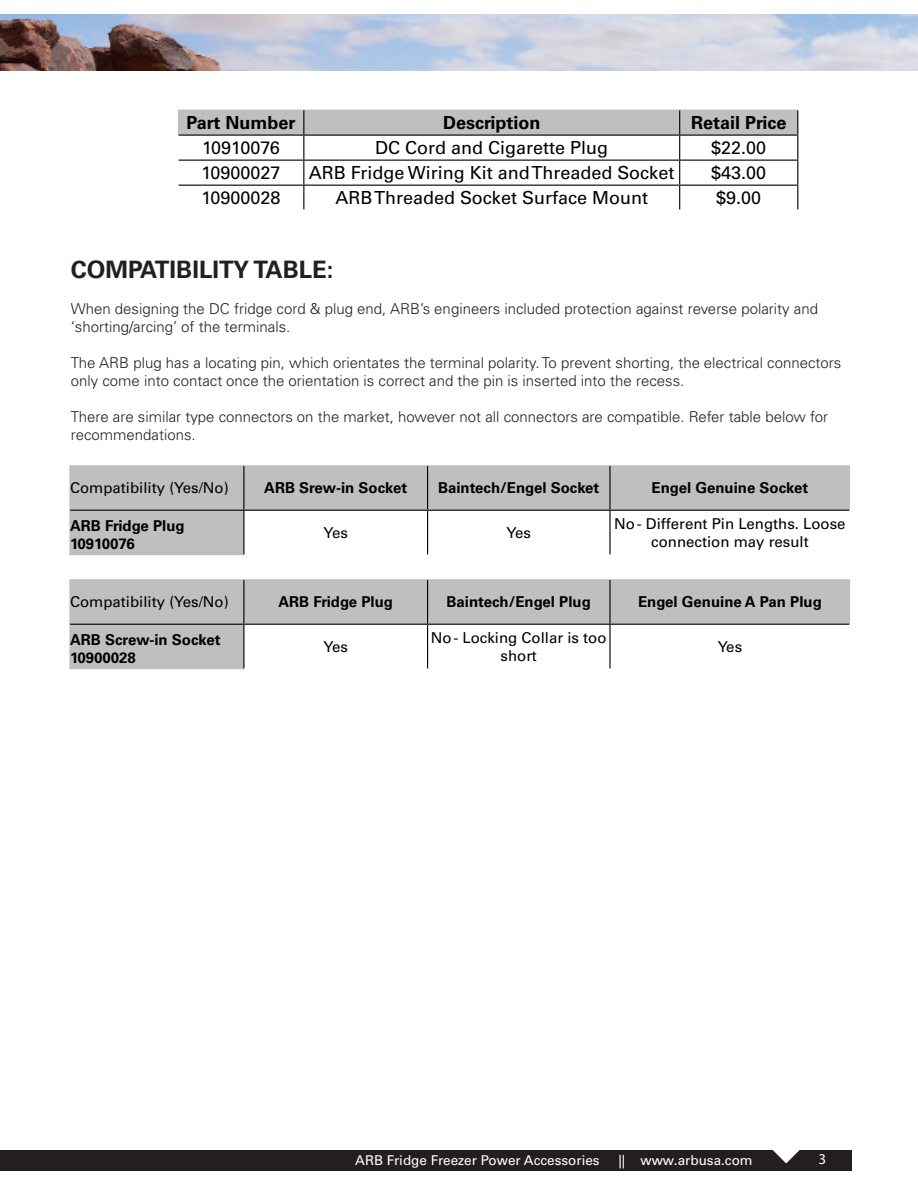
<style>
.page{position:relative;width:918px;height:1188px;background:#fff}
.page>*{position:absolute;margin:0;border:0;box-sizing:border-box;transform-origin:0 0}
.t1{font:700 24px "Univers LT Pro 65";color:#231f20}
.t2{font:18px "Univers LT Pro 55 Roman";color:#000}
.t3{font:700 18px "Univers LT Pro 65";color:#000}
.t4{font:300 15px/18px "Univers LT Pro 45";color:#231f20}
.t5{font:700 15px/18px "Univers LT Pro 65";color:#000}
.t6{font:15px/18px "Univers LT Pro 55 Roman";color:#000;text-align:center}
.t7{font:15px "Myriad Pro";color:#fff}
.t8{font:13.5px "Univers LT Pro 55 Roman";color:#fff}
</style>
<div class="page">
<div style="left:0;top:1150px;width:851px;height:21px;background:#231f20"></div>
<svg style="left:773px;top:1150px;width:27px;height:13px"></svg>
<img style="left:0;top:14px;width:918px;height:57px">
<svg style="left:69px;top:465px;width:781px;height:204px;fill:#bfbfbf"></svg>
<hr style="left:243px;top:466px;width:1px;height:44px;background:#000">
<hr style="left:427px;top:466px;width:1px;height:44px;background:#000">
<hr style="left:609px;top:466px;width:2px;height:44px;background:#000">
<hr style="left:243px;top:511px;width:1px;height:43px;background:#000">
<hr style="left:427px;top:511px;width:1px;height:43px;background:#000">
<hr style="left:609px;top:511px;width:2px;height:43px;background:#000">
<hr style="left:70px;top:510px;width:174px;height:1px;background:#000">
<hr style="left:244px;top:510px;width:184px;height:1px;background:#000">
<hr style="left:428px;top:510px;width:182px;height:1px;background:#000">
<hr style="left:610px;top:510px;width:239px;height:1px;background:#000">
<hr style="left:243px;top:580px;width:1px;height:44px;background:#000">
<hr style="left:427px;top:580px;width:1px;height:44px;background:#000">
<hr style="left:609px;top:580px;width:2px;height:44px;background:#000">
<hr style="left:243px;top:625px;width:1px;height:43px;background:#000">
<hr style="left:427px;top:625px;width:1px;height:43px;background:#000">
<hr style="left:609px;top:625px;width:2px;height:43px;background:#000">
<hr style="left:70px;top:624px;width:174px;height:1px;background:#000">
<hr style="left:244px;top:624px;width:184px;height:1px;background:#000">
<hr style="left:428px;top:624px;width:182px;height:1px;background:#000">
<hr style="left:610px;top:624px;width:239px;height:1px;background:#000">
<svg style="left:178px;top:110px;width:620px;height:99px"></svg>
<p class="t3" style="left:186px;top:112px;width:110px">Part Number</p>
<p class="t3" style="left:443px;top:112px;width:99px">Description</p>
<p class="t3" style="left:691px;top:112px;width:97px">Retail Price</p>
<p class="t2" style="left:202px;top:137px;width:79px">10910076</p>
<p class="t2" style="left:375px;top:137px;width:235px">DC Cord and Cigarette Plug</p>
<p class="t2" style="left:711px;top:137px;width:57px">$22.00</p>
<p class="t2" style="left:201px;top:162px;width:81px">10900027</p>
<p class="t2" style="left:309px;top:162px;width:367px">ARB Fridge Wiring Kit and Threaded Socket</p>
<p class="t2" style="left:711px;top:162px;width:57px">$43.00</p>
<p class="t2" style="left:201px;top:187px;width:81px">10900028</p>
<p class="t2" style="left:335px;top:187px;width:314px">ARB Threaded Socket Surface Mount</p>
<p class="t2" style="left:716px;top:187px;width:47px">$9.00</p>
<p class="t1" style="left:71px;top:255px;width:264px">COMPATIBILITY TABLE:</p>
<p class="t4" style="left:71px;top:300px;width:749px">When designing the DC fridge cord &amp; plug end, ARB’s engineers included protection against reverse polarity and ‘shorting/arcing’ of the terminals.</p>
<p class="t4" style="left:71px;top:354px;width:772px">The ARB plug has a locating pin, which orientates the terminal polarity. To prevent shorting, the electrical connectors only come into contact once the orientation is correct and the pin is inserted into the recess.</p>
<p class="t4" style="left:71px;top:408px;width:759px">There are similar type connectors on the market, however not all connectors are compatible. Refer table below for recommendations.</p>
<p class="t6" style="left:70px;top:479px;width:160px">Compatibility (Yes/No)</p>
<p class="t5" style="left:264px;top:479px;width:145px">ARB Srew-in Socket</p>
<p class="t5" style="left:438px;top:479px;width:163px">Baintech/Engel Socket</p>
<p class="t5" style="left:652px;top:479px;width:158px">Engel Genuine Socket</p>
<p class="t5" style="left:70px;top:517px;width:116px">ARB Fridge Plug<br>10910076</p>
<p class="t6" style="left:324px;top:524px;width:26px">Yes</p>
<p class="t6" style="left:507px;top:524px;width:26px">Yes</p>
<p class="t6" style="left:614px;top:515px;width:233px">No - Different Pin Lengths. Loose connection may result</p>
<p class="t6" style="left:70px;top:593px;width:160px">Compatibility (Yes/No)</p>
<p class="t5" style="left:278px;top:593px;width:116px">ARB Fridge Plug</p>
<p class="t5" style="left:447px;top:593px;width:146px">Baintech/Engel Plug</p>
<p class="t5" style="left:638px;top:593px;width:185px">Engel Genuine A Pan Plug</p>
<p class="t5" style="left:70px;top:631px;width:152px">ARB Screw-in Socket<br>10900028</p>
<p class="t6" style="left:324px;top:638px;width:26px">Yes</p>
<p class="t6" style="left:431px;top:629px;width:177px">No - Locking Collar is too short</p>
<p class="t6" style="left:718px;top:638px;width:26px">Yes</p>
<p class="t8" style="left:355px;top:1152px;width:246px">ARB Fridge Freezer Power Accessories</p>
<p class="t8" style="left:618px;top:1152px;width:136px">|| www.arbusa.com</p>
<p class="t7" style="left:819px;top:1149px;width:9px">3</p>
</div>
